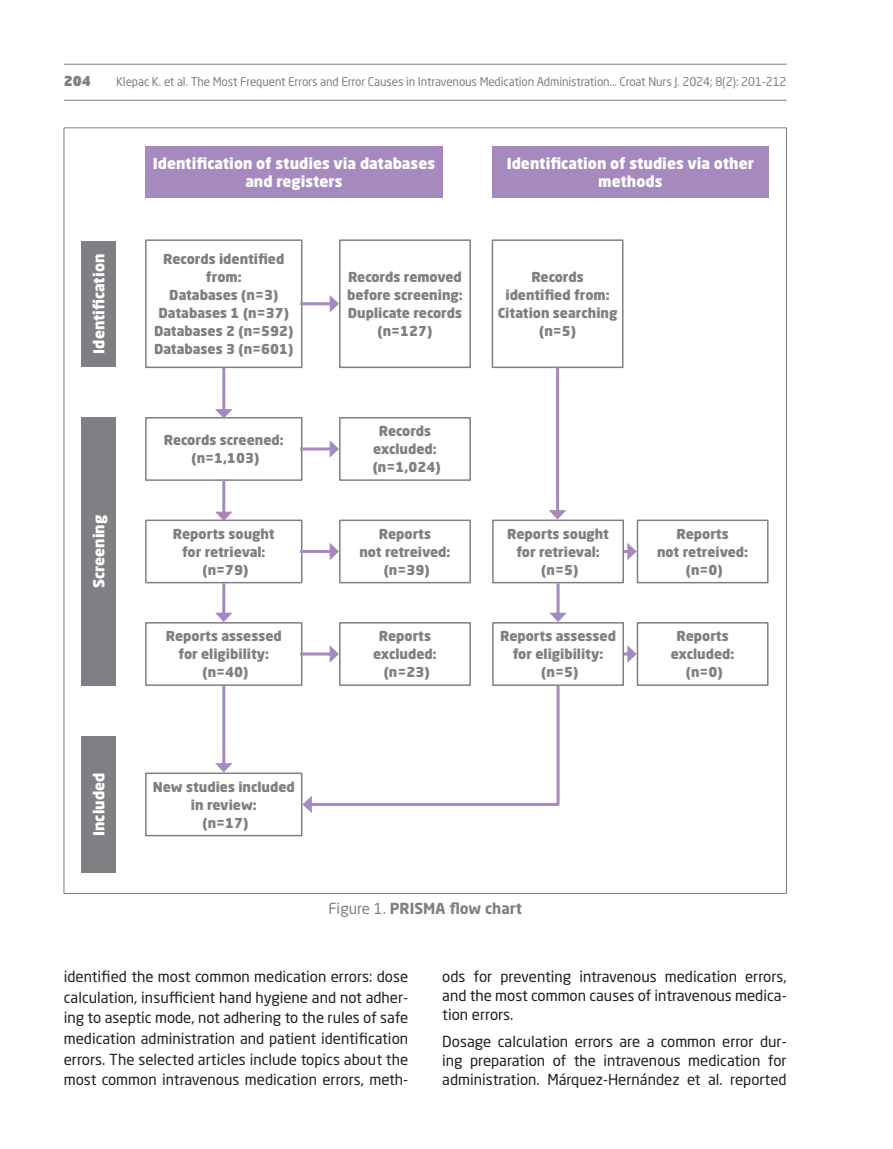
<style>
.page{position:relative;width:893px;height:1149px;background:#fff}
.page>*{position:absolute;margin:0;border:0;box-sizing:border-box;transform-origin:0 0}
.text-en{font:15px/20.7px "Neo Sans";color:#231f20;text-align:justify}
.tablica_naslov{font:900 15px/18px "Neo Sans";color:#fff;text-align:center}
.tablica_naslov-2{font:700 15px "Neo Sans";color:#7e8083}
.tablica_naslov-3{font:900 13.5px/18px "Neo Sans";color:#7e8083;text-align:center}
.t1{font:900 13.5px "Neo Sans";color:#7e8083}
.t2{font:12px "Neo Sans";letter-spacing:-.01em;color:#7e8083}
.s1{font-weight:400}
</style>
<div class="page">
<hr style="left:64px;top:64px;width:723px;height:1px;background:#7e8083">
<hr style="left:64px;top:100px;width:723px;height:1px;background:#7e8083">
<div style="left:82px;top:241px;width:34px;height:125px;background:#7e8083"></div>
<div style="left:82px;top:417px;width:34px;height:268px;background:#7e8083"></div>
<div style="left:82px;top:736px;width:34px;height:136px;background:#7e8083"></div>
<div style="left:145px;top:239px;width:157px;height:129px;border:2px solid #7e8083"></div>
<div style="left:145px;top:417px;width:157px;height:63px;border:2px solid #7e8083"></div>
<div style="left:145px;top:519px;width:157px;height:64px;border:2px solid #7e8083"></div>
<div style="left:145px;top:622px;width:157px;height:63px;border:2px solid #7e8083"></div>
<div style="left:145px;top:772px;width:157px;height:64px;border:2px solid #7e8083"></div>
<div style="left:339px;top:417px;width:132px;height:63px;border:2px solid #7e8083"></div>
<div style="left:339px;top:519px;width:132px;height:64px;border:2px solid #7e8083"></div>
<div style="left:492px;top:519px;width:132px;height:64px;border:2px solid #7e8083"></div>
<div style="left:492px;top:622px;width:132px;height:63px;border:2px solid #7e8083"></div>
<div style="left:637px;top:519px;width:131px;height:64px;border:2px solid #7e8083"></div>
<div style="left:637px;top:622px;width:131px;height:63px;border:2px solid #7e8083"></div>
<div style="left:339px;top:622px;width:132px;height:63px;border:2px solid #7e8083"></div>
<div style="left:339px;top:239px;width:132px;height:129px;border:2px solid #7e8083"></div>
<div style="left:492px;top:239px;width:131px;height:129px;border:2px solid #7e8083"></div>
<hr style="left:300px;top:302px;width:32px;height:3px;background:#a689bf">
<svg style="left:330px;top:295px;width:9px;height:17px"></svg>
<hr style="left:222px;top:366px;width:3px;height:45px;background:#a689bf">
<svg style="left:215px;top:409px;width:18px;height:9px"></svg>
<hr style="left:556px;top:366px;width:3px;height:146px;background:#a689bf">
<svg style="left:549px;top:510px;width:17px;height:9px"></svg>
<hr style="left:222px;top:479px;width:3px;height:35px;background:#a689bf">
<svg style="left:215px;top:511px;width:18px;height:10px"></svg>
<hr style="left:222px;top:583px;width:3px;height:32px;background:#a689bf">
<svg style="left:215px;top:612px;width:18px;height:10px"></svg>
<hr style="left:222px;top:684px;width:3px;height:81px;background:#a689bf">
<svg style="left:215px;top:762px;width:18px;height:10px"></svg>
<hr style="left:557px;top:583px;width:3px;height:32px;background:#a689bf">
<svg style="left:549px;top:612px;width:18px;height:10px"></svg>
<svg style="left:302px;top:682px;width:259px;height:130px"></svg>
<hr style="left:300px;top:447px;width:32px;height:3px;background:#a689bf">
<svg style="left:330px;top:440px;width:9px;height:17px"></svg>
<hr style="left:300px;top:550px;width:32px;height:3px;background:#a689bf">
<svg style="left:330px;top:543px;width:9px;height:17px"></svg>
<svg style="left:624px;top:542px;width:13px;height:18px"></svg>
<hr style="left:300px;top:652px;width:32px;height:3px;background:#a689bf">
<svg style="left:330px;top:645px;width:9px;height:17px"></svg>
<svg style="left:624px;top:645px;width:13px;height:17px"></svg>
<div style="left:145px;top:147px;width:298px;height:51px;background:#a689bf"></div>
<div style="left:492px;top:147px;width:276px;height:51px;background:#a689bf"></div>
<p class="t1" style="left:64px;top:72px;width:29px">204</p>
<p class="t2" style="left:116px;top:74px;width:672px">Klepac K. et al. The Most Frequent Errors and Error Causes in Intravenous Medication Administration... Croat Nurs J. 2024; 8(2): 201-212</p>
<p class="tablica_naslov" style="left:90px;top:353px;width:101px;rotate:-90deg">Identification</p>
<p class="tablica_naslov" style="left:90px;top:588px;width:75px;rotate:-90deg">Screening</p>
<p class="tablica_naslov" style="left:90px;top:835px;width:65px;rotate:-90deg">Included</p>
<p class="tablica_naslov" style="left:153px;top:154px;width:284px">Identification of studies via databases and registers</p>
<p class="tablica_naslov" style="left:507px;top:154px;width:249px">Identification of studies via other methods</p>
<p class="tablica_naslov-3" style="left:163px;top:249px;width:123px">Records identified from:</p>
<p class="tablica_naslov-3" style="left:169px;top:285px;width:111px">Databases (n=3)</p>
<p class="tablica_naslov-3" style="left:159px;top:303px;width:132px">Databases 1 (n=37)</p>
<p class="tablica_naslov-3" style="left:154px;top:321px;width:141px">Databases 2 (n=592)</p>
<p class="tablica_naslov-3" style="left:154px;top:339px;width:141px">Databases 3 (n=601)</p>
<p class="tablica_naslov-3" style="left:164px;top:430px;width:121px">Records screened:</p>
<p class="tablica_naslov-3" style="left:192px;top:448px;width:69px">(n=1,103)</p>
<p class="tablica_naslov-3" style="left:173px;top:524px;width:103px">Reports sought for retrieval:</p>
<p class="tablica_naslov-3" style="left:202px;top:560px;width:47px">(n=79)</p>
<p class="tablica_naslov-3" style="left:166px;top:626px;width:117px">Reports assessed for eligibility:</p>
<p class="tablica_naslov-3" style="left:202px;top:662px;width:47px">(n=40)</p>
<p class="tablica_naslov-3" style="left:347px;top:267px;width:117px;text-align:left">Records removed before screening:</p>
<p class="tablica_naslov-3" style="left:348px;top:303px;width:116px">Duplicate records (n=127)</p>
<p class="tablica_naslov-3" style="left:373px;top:421px;width:65px">Records excluded:</p>
<p class="tablica_naslov-3" style="left:373px;top:457px;width:69px">(n=1,024)</p>
<p class="tablica_naslov-3" style="left:359px;top:524px;width:93px">Reports<br>not retreived:</p>
<p class="tablica_naslov-3" style="left:384px;top:560px;width:47px">(n=39)</p>
<p class="tablica_naslov-3" style="left:373px;top:626px;width:65px">Reports excluded:</p>
<p class="tablica_naslov-3" style="left:384px;top:662px;width:47px">(n=23)</p>
<p class="tablica_naslov-3" style="left:505px;top:267px;width:106px">Records identified from:</p>
<p class="tablica_naslov-3" style="left:498px;top:303px;width:121px">Citation searching (n=5)</p>
<p class="tablica_naslov-3" style="left:507px;top:524px;width:103px">Reports sought for retrieval:</p>
<p class="tablica_naslov-3" style="left:541px;top:560px;width:39px">(n=5)</p>
<p class="tablica_naslov-3" style="left:500px;top:626px;width:117px">Reports assessed for eligibility:</p>
<p class="tablica_naslov-3" style="left:541px;top:662px;width:39px">(n=5)</p>
<p class="tablica_naslov-3" style="left:153px;top:776px;width:144px">New studies included in review:</p>
<p class="tablica_naslov-3" style="left:202px;top:812px;width:47px">(n=17)</p>
<p class="tablica_naslov-2" style="left:328px;top:898px;width:195px"><span class="s1">Figure 1.</span> PRISMA flow chart</p>
<p class="tablica_naslov-3" style="left:657px;top:524px;width:93px">Reports<br>not retreived:</p>
<p class="tablica_naslov-3" style="left:686px;top:560px;width:39px">(n=0)</p>
<p class="tablica_naslov-3" style="left:671px;top:626px;width:65px">Reports excluded:</p>
<p class="tablica_naslov-3" style="left:686px;top:662px;width:39px">(n=0)</p>
<p class="text-en" style="left:64px;top:965px;width:346px">identified the most common medication errors: dose calculation, insufficient hand hygiene and not adher&shy;ing to aseptic mode, not adhering to the rules of safe medication administration and patient identification errors. The selected articles include topics about the most common intravenous medication errors, meth-</p>
<p class="text-en" style="left:442px;top:966px;width:346px;line-height:18.9px">ods for preventing intravenous medication errors, and the most common causes of intravenous medica&shy;tion errors.</p>
<p class="text-en" style="left:442px;top:1031px;width:346px;line-height:18.9px">Dosage calculation errors are a common error dur&shy;ing preparation of the intravenous medication for administration. Márquez-Hernández et al. reported</p>
</div>
